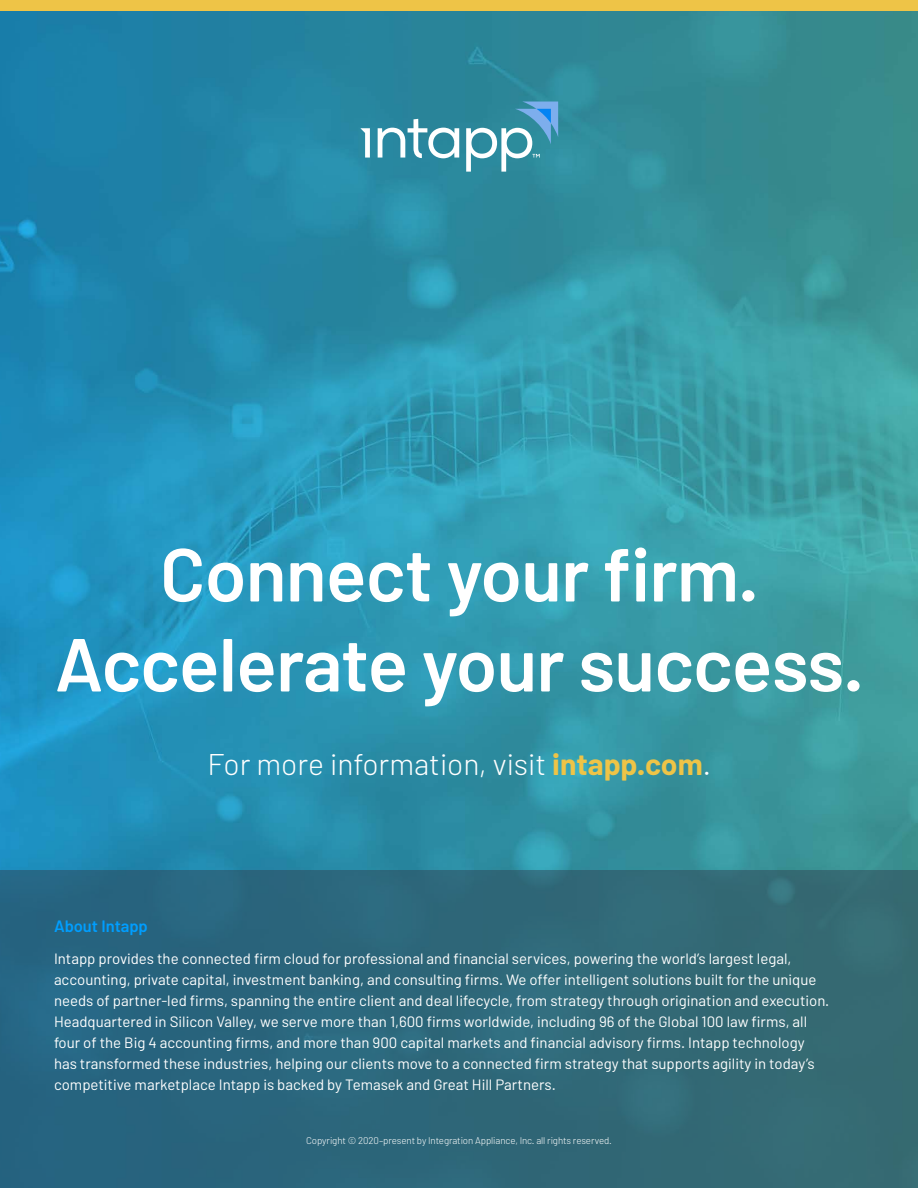
<style>
.page{position:relative;width:918px;height:1188px;background:#fff}
.page>*{position:absolute;margin:0;border:0;box-sizing:border-box;transform-origin:0 0}
.t1{font:600 75px/90px "Barlow";letter-spacing:-.01em;color:#fff;text-align:center}
.t2{font:300 30px "Barlow";color:#fff}
.t3{font:600 16.5px "Barlow";color:#009eff}
.t4{font:15px/21px "Barlow";color:#fff}
.t5{font:300 9.75px "Barlow";letter-spacing:-.01em;color:#fff}
.s1{font-weight:700;color:#eec447}
</style>
<div class="page">
<img style="left:0;top:11px;width:918px;height:859px">
<div style="left:0;top:870px;width:918px;height:318px;background:#2e687a"></div>
<div style="left:0;top:0;width:918px;height:11px;background:#eec447"></div>
<svg style="left:466px;top:102px;width:92px;height:70px;background:#57a0b6"></svg>
<svg style="left:378px;top:119px;width:81px;height:39px"></svg>
<svg style="left:360px;top:128px;width:10px;height:30px"></svg>
<h1 class="t1" style="left:55px;top:529px;width:810px">Connect your firm.<br>Accelerate your success.</h1>
<h2 class="t2" style="left:208px;top:746px;width:505px">For more information, visit <span class="s1">intapp.com</span>.</h2>
<p class="t3" style="left:54px;top:916px;width:95px">About Intapp</p>
<p class="t4" style="left:54px;top:948px;width:777px">Intapp provides the connected firm cloud for professional and financial services, powering the world’s largest legal, accounting, private capital, investment banking, and consulting firms. We offer intelligent solutions built for the unique needs of partner-led firms, spanning the entire client and deal lifecycle, from strategy through origination and execution.<br>Headquartered in Silicon Valley, we serve more than 1,600 firms worldwide, including 96 of the Global 100 law firms, all four of the Big 4 accounting firms, and more than 900 capital markets and financial advisory firms. Intapp technology has transformed these industries, helping our clients move to a connected firm strategy that supports agility in today’s competitive marketplace Intapp is backed by Temasek and Great Hill Partners.</p>
<p class="t5" style="left:306px;top:1135px;width:307px">Copyright © 2020–present by Integration Appliance, Inc. all rights reserved.</p>
</div>
